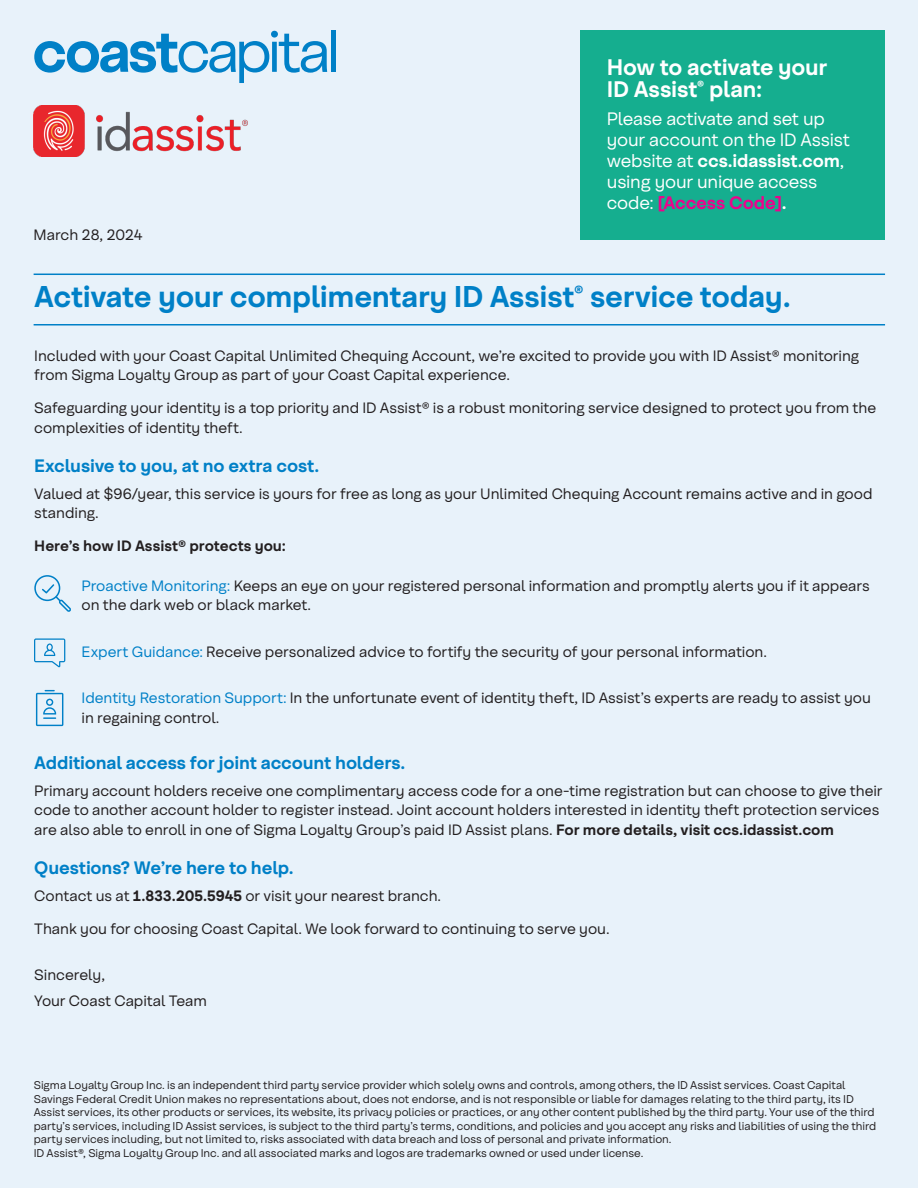
<style>
.page{position:relative;width:918px;height:1188px;background:#e8f2fa}
.page>*{position:absolute;margin:0;border:0;box-sizing:border-box;transform-origin:0 0}
.Body{font:700 30px "Coast Sans";letter-spacing:-.015em;color:#0080c7}
.Body-2{font:700 22.5px/22.5px "Coast Sans";letter-spacing:-.01em;color:#fff}
.Body-3{font:18px/21px "Coast Sans";letter-spacing:-.015em;color:#fff}
.Body-4{font:700 18px "Coast Sans";letter-spacing:-.01em;color:#0080c7}
.Body-5{font:15px/19.5px "Coast Sans";letter-spacing:-.005em;color:#231f20}
.Body-6{font:700 15px "Coast Sans";color:#231f20}
.BODY{font:15px "Coast Sans";color:#231f20}
.BODY-2{font:11.25px/13.5px "Coast Sans";letter-spacing:-.005em;color:#231f20}
.s1{font-weight:700}
.s2{font-weight:700;color:#ed028c}
.s3{color:#0080c7}
</style>
<div class="page">
<svg style="left:34px;top:31px;width:293px;height:52px"></svg>
<div style="left:331px;top:31px;width:5px;height:41px;background:#0080c7"></div>
<div style="left:580px;top:31px;width:305px;height:209px;background:#15ae8f"></div>
<hr style="left:34px;top:274px;width:851px;height:1px;background:#0080c7">
<hr style="left:34px;top:324px;width:851px;height:2px;background:#0080c7">
<img style="left:34px;top:106px;width:214px;height:50px">
<svg style="left:34px;top:575px;width:37px;height:37px"></svg>
<svg style="left:34px;top:638px;width:31px;height:29px"></svg>
<svg style="left:36px;top:690px;width:27px;height:36px"></svg>
<p class="BODY" style="left:34px;top:226px;width:110px">March 28, 2024</p>
<p class="Body-2" style="left:607px;top:55px;width:222px">How to activate your<br>ID Assist<sup>®</sup> plan:</p>
<p class="Body-3" style="left:607px;top:108px;width:245px">Please activate and set up your account on the ID Assist website at <span class="s1">ccs.idassist.com</span>, using your unique access code: <span class="s2">[Access Code]</span><span class="s1">.</span></p>
<p class="Body" style="left:34px;top:280px;width:758px">Activate your complimentary ID Assist<sup>®</sup> service today.</p>
<p class="Body-5" style="left:34px;top:346px;width:826px">Included with your Coast Capital Unlimited Chequing Account, we’re excited to provide you with ID Assist® monitoring from Sigma Loyalty Group as part of your Coast Capital experience.</p>
<p class="Body-5" style="left:34px;top:398px;width:843px">Safeguarding your identity is a top priority and ID Assist® is a robust monitoring service designed to protect you from the complexities of identity theft.</p>
<p class="Body-4" style="left:34px;top:456px;width:287px">Exclusive to you, at no extra cost.</p>
<p class="Body-5" style="left:34px;top:484px;width:840px">Valued at $96/year, this service is yours for free as long as your Unlimited Chequing Account remains active and in good standing.</p>
<p class="Body-6" style="left:34px;top:537px;width:253px">Here’s how ID Assist® protects you:</p>
<p class="Body-5" style="left:82px;top:576px;width:790px"><span class="s3">Proactive Monitoring:</span> Keeps an eye on your registered personal information and promptly alerts you if it appears on the dark web or black market.</p>
<p class="Body-5" style="left:82px;top:642px;width:687px"><span class="s3">Expert Guidance:</span> Receive personalized advice to fortify the security of your personal information.</p>
<p class="Body-5" style="left:82px;top:688px;width:791px"><span class="s3">Identity Restoration Support:</span> In the unfortunate event of identity theft, ID Assist’s experts are ready to assist you in regaining control.</p>
<p class="Body-4" style="left:34px;top:753px;width:373px">Additional access for joint account holders.</p>
<p class="Body-5" style="left:34px;top:781px;width:850px">Primary account holders receive one complimentary access code for a one-time registration but can choose to give their code to another account holder to register instead. Joint account holders interested in identity theft protection services are also able to enroll in one of Sigma Loyalty Group’s paid ID Assist plans. <span class="s1">For more details, visit ccs.idassist.com</span></p>
<p class="Body-4" style="left:34px;top:858px;width:261px">Questions? We’re here to help.</p>
<p class="Body-5" style="left:34px;top:886px;width:408px">Contact us at <span class="s1">1.833.205.5945</span> or visit your nearest branch.</p>
<p class="Body-5" style="left:34px;top:919px;width:577px">Thank you for choosing Coast Capital. We look forward to continuing to serve you.</p>
<p class="Body-5" style="left:34px;top:965px;width:72px">Sincerely,</p>
<p class="Body-5" style="left:34px;top:991px;width:174px">Your Coast Capital Team</p>
<p class="BODY-2" style="left:34px;top:1078px;width:844px">Sigma Loyalty Group Inc. is an independent third party service provider which solely owns and controls, among others, the ID Assist services. Coast Capital Savings Federal Credit Union makes no representations about, does not endorse, and is not responsible or liable for damages relating to the third party, its ID Assist services, its other products or services, its website, its privacy policies or practices, or any other content published by the third party. Your use of the third party’s services, including ID Assist services, is subject to the third party’s terms, conditions, and policies and you accept any risks and liabilities of using the third party services including, but not limited to, risks associated with data breach and loss of personal and private information.<br>ID Assist®, Sigma Loyalty Group Inc. and all associated marks and logos are trademarks owned or used under license.</p>
</div>
